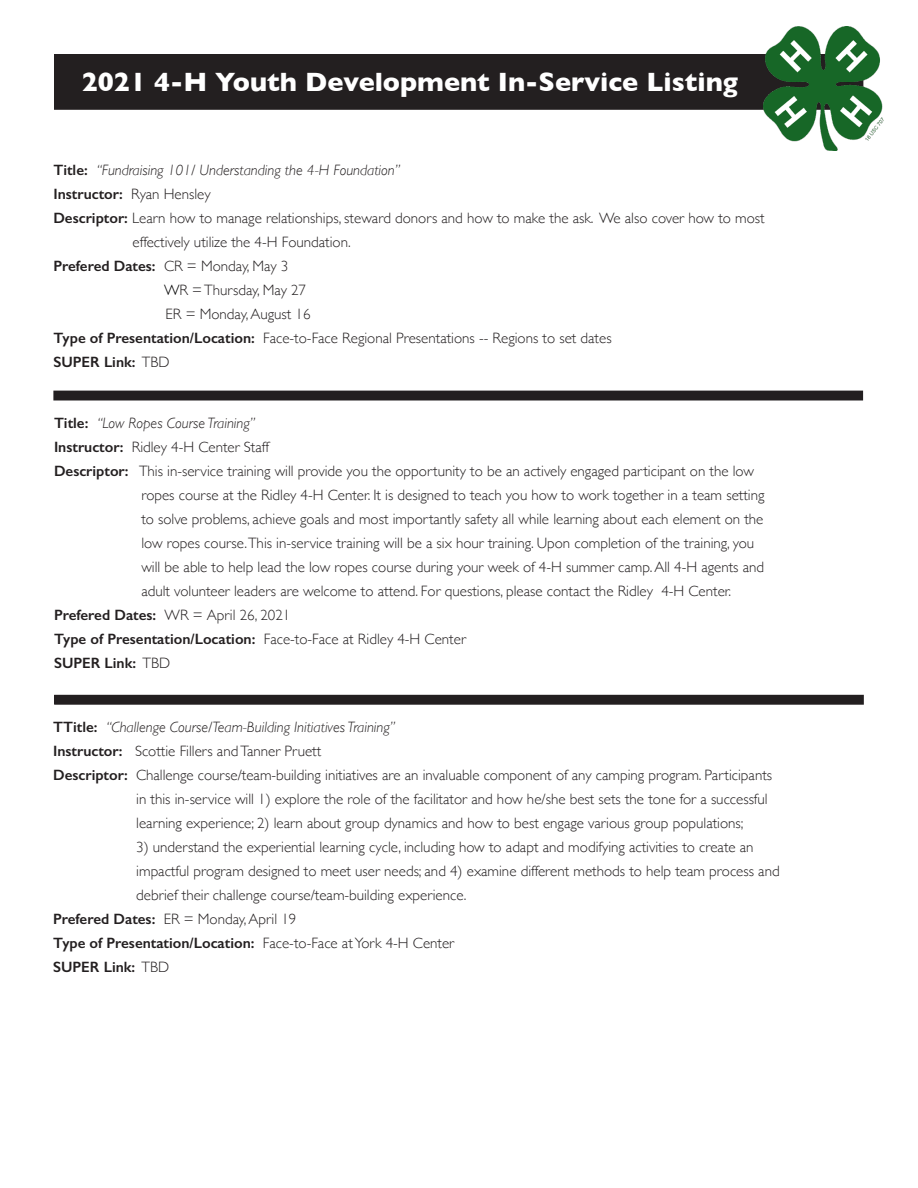
<style>
.page{position:relative;width:918px;height:1188px;background:#fff}
.page>*{position:absolute;margin:0;border:0;box-sizing:border-box;transform-origin:0 0}
.t1{font:700 27px "Gill Sans";color:#fff}
.t2{font:300 15px "Gill Sans";color:#231f20}
.t3{font:600 15px "Gill Sans";color:#231f20}
.t4{font:italic 300 15px "Gill Sans";color:#231f20}
.s1{font-weight:600;font-style:normal}
.s2{font-weight:300}
.s3{font-weight:600}
.s4{color:#000}
</style>
<div class="page">
<div style="left:55px;top:55px;width:808px;height:54px;background:#231f20"></div>
<div style="left:54px;top:54px;width:809px;height:56px;border:2px solid #231f20"></div>
<img style="left:763px;top:27px;width:121px;height:124px">
<div style="left:54px;top:391px;width:808px;height:9px;background:#231f20"></div>
<div style="left:55px;top:696px;width:808px;height:8px;background:#231f20"></div>
<div style="left:54px;top:695px;width:810px;height:10px;border:2px solid #231f20"></div>
<p class="t1" style="left:82px;top:60px;width:658px">2021 4-H Youth Development In-Service Listing</p>
<p class="t4" style="left:53px;top:161px;width:349px"><span class="s1">Title:</span> “Fundraising 101/ Understanding the 4-H Foundation”</p>
<p class="t3" style="left:53px;top:185px;width:159px">Instructor: <span class="s2">Ryan Hensley</span></p>
<p class="t2" style="left:53px;top:206px;width:713px"><span class="s3">Descriptor:</span> Learn how to manage relationships, steward donors and how to make the ask. We also cover how to most</p>
<p class="t2" style="left:133px;top:230px;width:220px">effectively utilize the 4-H Foundation.</p>
<p class="t3" style="left:53px;top:257px;width:236px">Prefered Dates: <span class="s2">CR = Monday, May 3</span></p>
<p class="t2" style="left:164px;top:278px;width:144px"><span class="s4">W</span>R = Thursday, May 27</p>
<p class="t2" style="left:166px;top:302px;width:146px">ER = Monday, August 16</p>
<p class="t2" style="left:53px;top:326px;width:560px"><span class="s3">Type of Presentation/Location:</span> Face-to-Face Regional Presentations -- Regions to set dates</p>
<p class="t3" style="left:53px;top:353px;width:118px">SUPER Link: <span class="s2">TBD</span></p>
<p class="t4" style="left:54px;top:414px;width:203px"><span class="s1">Title:</span> “Low Ropes Course Training”</p>
<p class="t2" style="left:54px;top:435px;width:217px"><span class="s3">Instructor:</span> Ridley 4-H Center Staff</p>
<p class="t2" style="left:54px;top:459px;width:702px"><span class="s3">Descriptor:</span> This in-service training will provide you the opportunity to be an actively engaged participant on the low</p>
<p class="t2" style="left:141px;top:483px;width:625px">ropes course at the Ridley 4-H Center. It is designed to teach you how to work together in a team setting</p>
<p class="t2" style="left:141px;top:507px;width:624px">to solve problems, achieve goals and most importantly safety all while learning about each element on the</p>
<p class="t2" style="left:141px;top:531px;width:614px">low ropes course.This in-service training will be a six hour training. Upon completion of the training, you</p>
<p class="t2" style="left:141px;top:555px;width:624px">will be able to help lead the low ropes course during your week of 4-H summer camp. All 4-H agents and</p>
<p class="t2" style="left:141px;top:579px;width:591px">adult volunteer leaders are welcome to attend. For questions, please contact the Ridley 4-H Center.</p>
<p class="t2" style="left:54px;top:603px;width:238px"><span class="s3">Prefered Dates:</span> WR = April 26, 2021</p>
<p class="t2" style="left:54px;top:627px;width:414px"><span class="s3">Type of Presentation/Location:</span> Face-to-Face at Ridley 4-H Center</p>
<p class="t3" style="left:54px;top:653px;width:118px">SUPER Link: <span class="s2">TBD</span></p>
<p class="t4" style="left:53px;top:718px;width:344px"><span class="s1">TTitle:</span> “Challenge Course/Team-Building Initiatives Training”</p>
<p class="t2" style="left:53px;top:739px;width:270px"><span class="s3">Instructor:</span> Scottie Fillers and Tanner Pruett</p>
<p class="t2" style="left:53px;top:763px;width:721px"><span class="s3">Descriptor:</span> Challenge course/team-building initiatives are an invaluable component of any camping program. Participants</p>
<p class="t2" style="left:136px;top:787px;width:633px">in this in-service will 1) explore the role of the facilitator and how he/she best sets the tone for a successful</p>
<p class="t2" style="left:136px;top:811px;width:609px">learning experience; 2) learn about group dynamics and how to best engage various group populations;</p>
<p class="t2" style="left:136px;top:835px;width:619px">3) understand the experiential learning cycle, including how to adapt and modifying activities to create an</p>
<p class="t2" style="left:136px;top:859px;width:645px">impactful program designed to meet user needs; and 4) examine different methods to help team process and</p>
<p class="t2" style="left:136px;top:883px;width:332px">debrief their challenge course/team-building experience.</p>
<p class="t2" style="left:53px;top:907px;width:245px"><span class="s3">Prefered Dates:</span> ER = Monday, April 19</p>
<p class="t3" style="left:53px;top:934px;width:403px">Type of Presentation/Location: <span class="s2">Face-to-Face at York 4-H Center</span></p>
<p class="t3" style="left:53px;top:958px;width:118px">SUPER Link: <span class="s2">TBD</span></p>
</div>
